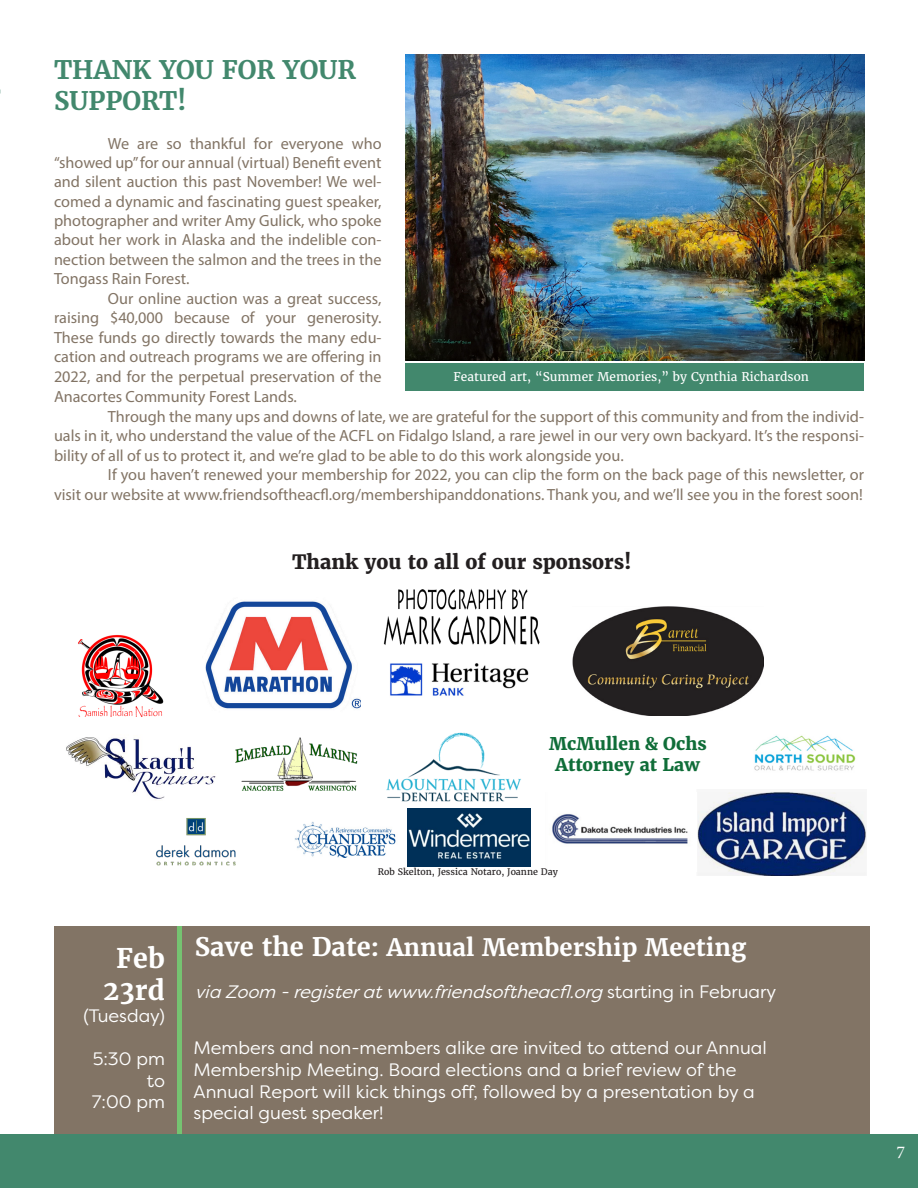
<style>
.page{position:relative;width:918px;height:1188px;background:#fff}
.page>*{position:absolute;margin:0;border:0;box-sizing:border-box;transform-origin:0 0}
.t1{font:700 27px/32.4px "Merriweather";color:#fff;text-align:center}
.t2{font:700 25.5px/30.6px "Merriweather";color:#42886d}
.t3{font:700 24px "Merriweather";color:#fff}
.t4{font:800 19.65px "Merriweather";color:#231f20}
.t5{font:18px/21.6px "Filson Pro";color:#fff;text-align:right}
.t6{font:italic 18px "Filson Pro";color:#fff}
.t7{font:18px "Minion Pro";color:#fff}
.t8{font:800 17.4px/21px "Merriweather";color:#0f6d38;text-align:center}
.t9{font:16.2px/19.4px "Myriad Pro";color:#827465;text-align:justify}
.t10{font:12px "Merriweather";color:#fff}
.t11{font:9px "Merriweather";color:#231f20}
.s1{font-size:25.5px}
.s2{font-style:normal}
</style>
<div class="page">
<div style="left:0;top:1135px;width:918px;height:53px;background:#42886d"></div>
<img style="left:205px;top:601px;width:155px;height:108px">
<img style="left:573px;top:607px;width:191px;height:108px">
<img style="left:390px;top:663px;width:139px;height:33px">
<img style="left:386px;top:732px;width:135px;height:70px">
<img style="left:78px;top:634px;width:86px;height:83px">
<img style="left:156px;top:818px;width:80px;height:47px">
<img style="left:235px;top:737px;width:123px;height:54px">
<img style="left:754px;top:735px;width:102px;height:36px">
<img style="left:294px;top:821px;width:102px;height:36px">
<img style="left:405px;top:54px;width:459px;height:307px">
<div style="left:54px;top:926px;width:815px;height:208px;background:#827465"></div>
<div style="left:177px;top:926px;width:5px;height:208px;background:#75c371"></div>
<img style="left:66px;top:737px;width:150px;height:63px">
<img style="left:697px;top:792px;width:169px;height:83px">
<img style="left:383px;top:588px;width:157px;height:57px">
<img style="left:552px;top:814px;width:136px;height:30px">
<img style="left:407px;top:809px;width:124px;height:57px">
<div style="left:405px;top:363px;width:459px;height:27px;background:#42886d"></div>
<p class="t2" style="left:54px;top:55px;width:303px">THANK YOU FOR YOUR<br>SUPPORT!</p>
<p class="t9" style="left:54px;top:133px;width:329px;text-indent:54px">We are so thankful for everyone who “showed up” for our annual (virtual) Benefit event and silent auction this past November! We wel&shy;comed a dynamic and fascinating guest speaker, photographer and writer Amy Gulick, who spoke about her work in Alaska and the indelible con&shy;nection between the salmon and the trees in the Tongass Rain Forest.</p>
<p class="t9" style="left:54px;top:288px;width:329px;text-indent:54px">Our online auction was a great success, raising $40,000 because of your generosity.<br>These funds go directly towards the many edu&shy;cation and outreach programs we are offering in 2022, and for the perpetual preservation of the</p>
<p class="t9" style="left:54px;top:387px;width:244px">Anacortes Community Forest Lands.</p>
<p class="t9" style="left:54px;top:406px;width:812px;text-indent:54px">Through the many ups and downs of late, we are grateful for the support of this community and from the individ&shy;uals in it, who understand the value of the ACFL on Fidalgo Island, a rare jewel in our very own backyard. It’s the responsi&shy;bility of all of us to protect it, and we’re glad to be able to do this work alongside you.</p>
<p class="t9" style="left:54px;top:465px;width:812px;text-align:right">If you haven’t renewed your membership for 2022, you can clip the form on the back page of this newsletter, or<br>visit our website at www.friendsoftheacfl.org/membershipanddonations. Thank you, and we’ll see you in the forest soon!</p>
<p class="t10" style="left:453px;top:369px;width:357px">Featured art, “Summer Memories,” by Cynthia Richardson</p>
<p class="t4" style="left:292px;top:550px;width:341px">Thank you to all of our sponsors!</p>
<p class="t8" style="left:549px;top:733px;width:159px">McMullen &amp; Ochs<br>Attorney at Law</p>
<p class="t1" style="left:103px;top:942px;width:63px">Feb<br>23rd</p>
<p class="t5" style="left:83px;top:1004px;width:83px">(Tuesday)</p>
<p class="t5" style="left:93px;top:1048px;width:74px">5:30 pm to</p>
<p class="t5" style="left:92px;top:1091px;width:75px">7:00 pm</p>
<p class="t11" style="left:378px;top:866px;width:182px">Rob Skelton, Jessica Notaro, Joanne Day</p>
<p class="t3" style="left:195px;top:932px;width:553px"><span class="s1">Save the Date</span>: Annual Membership Meeting</p>
<p class="t6" style="left:195px;top:979px;width:583px">via Zoom -registeratwww.friendsoftheacfl.org <span class="s2">s t a r t i n g i n F e b r u a r y</span></p>
<p class="t5" style="left:194px;top:1037px;width:575px;text-align:left">Members and non-members alike are invited to attend our Annual Membership Meeting. Board elections and a brief review of the Annual Report will kick things off, followed by a presentation by a special guest speaker!</p>
<p class="t7" style="left:896px;top:1140px;width:10px">7</p>
</div>
